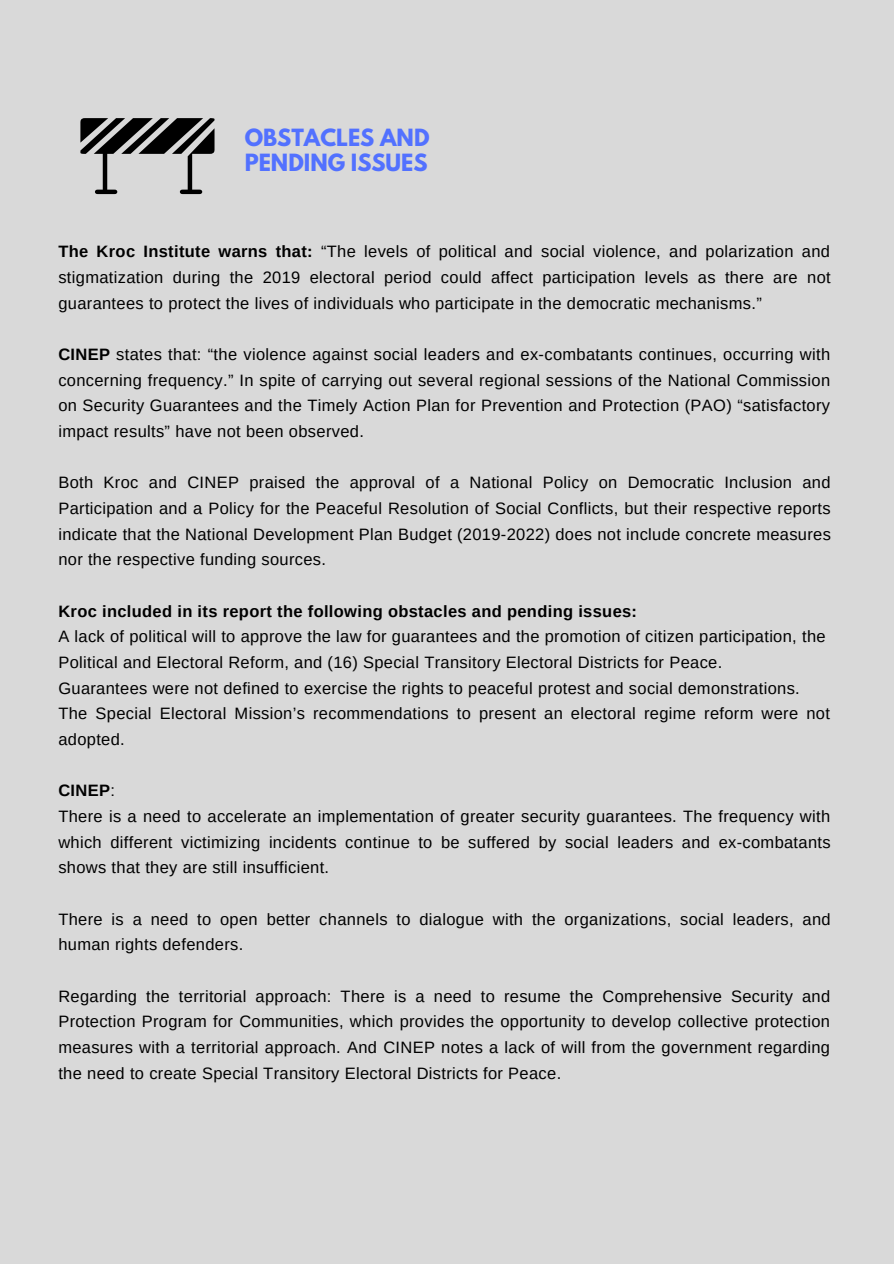
<style>
.page{position:relative;width:894px;height:1264px;background:#fff}
.page>*{position:absolute;margin:0;border:0;box-sizing:border-box;transform-origin:0 0}
.t1{font:700 21px/25.2px "League Spartan";color:#5271ff}
.t2{font:16.5px/25.7px "Arimo";letter-spacing:.02em;color:#000;text-align:justify}
.t3{font:700 16.5px "Arimo";letter-spacing:.02em;color:#000}
.s1{font-weight:700}
</style>
<div class="page">
<div style="left:0;top:0;width:893px;height:1263px;background:#d9d9d9"></div>
<svg style="left:80px;top:118px;width:134px;height:76px"></svg>
<p class="t1" style="left:245px;top:125px;width:186px">OBSTACLES AND<br>PENDING ISSUES</p>
<p class="t2" style="left:58px;top:239px;width:773px"><span class="s1">The Kroc Institute warns that:</span> “The levels of political and social violence, and polarization and stigmatization during the 2019 electoral period could affect participation levels as there are not guarantees to protect the lives of individuals who participate in the democratic mechanisms.”</p>
<p class="t2" style="left:58px;top:342px;width:773px"><span class="s1">CINEP</span> states that: “the violence against social leaders and ex-combatants continues, occurring with concerning frequency.” In spite of carrying out several regional sessions of the National Commission on Security Guarantees and the Timely Action Plan for Prevention and Protection (PAO) “satisfactory impact results” have not been observed.</p>
<p class="t2" style="left:58px;top:470px;width:773px">Both Kroc and CINEP praised the approval of a National Policy on Democratic Inclusion and Participation and a Policy for the Peaceful Resolution of Social Conflicts, but their respective reports indicate that the National Development Plan Budget (2019-2022) does not include concrete measures nor the respective funding sources.</p>
<p class="t3" style="left:58px;top:599px;width:580px">Kroc included in its report the following obstacles and pending issues:</p>
<p class="t2" style="left:58px;top:624px;width:772px;text-align:left">A lack of political will to approve the law for guarantees and the promotion of citizen participation, the Political and Electoral Reform, and (16) Special Transitory Electoral Districts for Peace.<br>Guarantees were not defined to exercise the rights to peaceful protest and social demonstrations.<br>The Special Electoral Mission’s recommendations to present an electoral regime reform were not adopted.</p>
<p class="t2" style="left:58px;top:778px;width:773px;text-align:left"><span class="s1">CINEP</span>:<br>There is a need to accelerate an implementation of greater security guarantees. The frequency with which different victimizing incidents continue to be suffered by social leaders and ex-combatants shows that they are still insufficient.</p>
<p class="t2" style="left:58px;top:906px;width:773px">There is a need to open better channels to dialogue with the organizations, social leaders, and human rights defenders.</p>
<p class="t2" style="left:58px;top:983px;width:773px">Regarding the territorial approach: There is a need to resume the Comprehensive Security and Protection Program for Communities, which provides the opportunity to develop collective protection measures with a territorial approach. And CINEP notes a lack of will from the government regarding the need to create Special Transitory Electoral Districts for Peace.</p>
</div>
